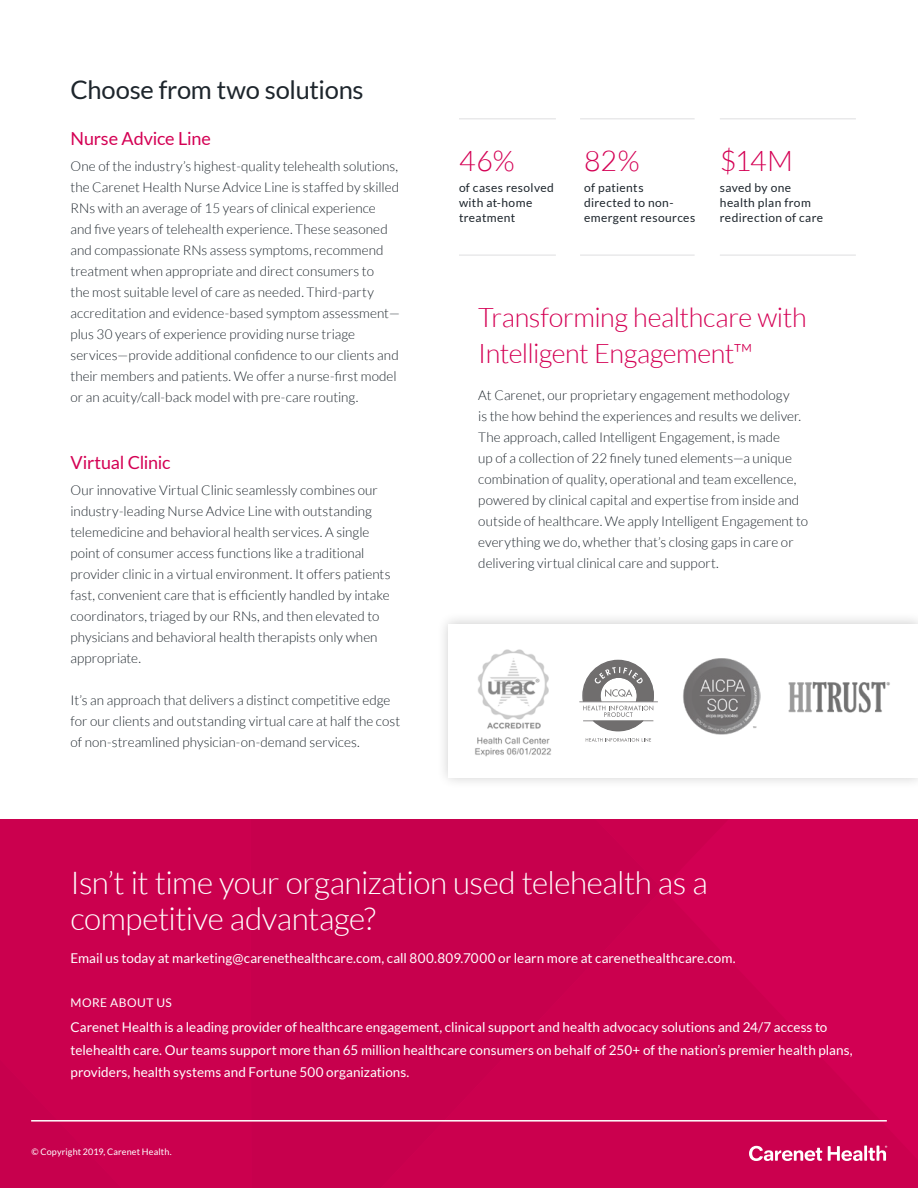
<style>
.page{position:relative;width:918px;height:1188px;background:#fff}
.page>*{position:absolute;margin:0;border:0;box-sizing:border-box;transform-origin:0 0}
.t1{font:300 31.5px/36px "Lato";letter-spacing:-.015em;color:#fff}
.t2{font:300 28.5px "Lato";letter-spacing:.01em;color:#d40054}
.t3{font:300 27px/36px "Lato";letter-spacing:-.015em;color:#d40054}
.t4{font:25.5px "Lato";letter-spacing:-.01em;color:#1d252c}
.t5{font:18px "Lato";letter-spacing:-.015em;color:#d40054}
.t6{font:300 13.5px/21px "Lato";color:#1d252c}
.t7{font:13.5px/22.5px "Lato";color:#fff}
.t8{font:12px/15px "Lato";letter-spacing:.03em;color:#1d252c}
.t9{font:12px "Lato";letter-spacing:.04em;color:#fff}
.t10{font:9px "Lato";letter-spacing:.015em;color:#fff}
</style>
<div class="page">
<div style="left:0;top:819px;width:250px;height:70px;background:#cb004e"></div>
<div style="left:0;top:889px;width:250px;height:299px;background:#cb004e"></div>
<div style="left:250px;top:819px;width:413px;height:70px;background:#c7004d"></div>
<div style="left:663px;top:819px;width:255px;height:70px;background:#d20053"></div>
<div style="left:252px;top:889px;width:666px;height:299px;background:#cb004e"></div>
<svg style="left:749px;top:1146px;width:73px;height:15px"></svg>
<svg style="left:828px;top:1146px;width:34px;height:15px"></svg>
<hr style="left:864px;top:1146px;width:3px;height:15px;background:#fff">
<svg style="left:868px;top:1146px;width:19px;height:15px"></svg>
<hr style="left:31px;top:1120px;width:856px;height:2px;background:#fff">
<hr style="left:459px;top:254px;width:97px;height:2px;background:#e9e9ea">
<hr style="left:720px;top:254px;width:136px;height:2px;background:#e9e9ea">
<hr style="left:580px;top:254px;width:115px;height:2px;background:#e9e9ea">
<hr style="left:459px;top:118px;width:97px;height:2px;background:#e9e9ea">
<hr style="left:720px;top:118px;width:136px;height:2px;background:#e9e9ea">
<hr style="left:580px;top:118px;width:115px;height:2px;background:#e9e9ea">
<div style="left:436px;top:612px;width:482px;height:177px;background:#000;opacity:.2"></div>
<div style="left:448px;top:624px;width:470px;height:153px;background:#fff"></div>
<svg style="left:586px;top:738px;width:65px;height:4px"></svg>
<hr style="left:579px;top:701px;width:79px;height:1px;background:#221f20">
<svg style="left:582px;top:660px;width:72px;height:71px"></svg>
<img style="left:683px;top:658px;width:77px;height:76px">
<img style="left:475px;top:649px;width:76px;height:108px">
<img style="left:788px;top:681px;width:102px;height:32px">
<h3 class="t4" style="left:70px;top:75px;width:295px">Choose from two solutions</h3>
<h3 class="t5" style="left:70px;top:129px;width:142px">Nurse Advice Line</h3>
<p class="t6" style="left:70px;top:156px;width:331px">One of the industry’s highest-quality telehealth solutions, the Carenet Health Nurse Advice Line is staffed by skilled RNs with an average of 15 years of clinical experience and five years of telehealth experience. These seasoned and compassionate RNs assess symptoms, recommend treatment when appropriate and direct consumers to<br>the most suitable level of care as needed. Third-party accreditation and evidence-based symptom assessment— plus 30 years of experience providing nurse triage services—provide additional confidence to our clients and their members and patients. We offer a nurse-first model or an acuity/call-back model with pre-care routing.</p>
<h3 class="t5" style="left:70px;top:453px;width:102px">Virtual Clinic</h3>
<p class="t6" style="left:70px;top:480px;width:322px">Our innovative Virtual Clinic seamlessly combines our industry-leading Nurse Advice Line with outstanding telemedicine and behavioral health services. A single point of consumer access functions like a traditional provider clinic in a virtual environment. It offers patients fast, convenient care that is efficiently handled by intake coordinators, triaged by our RNs, and then elevated to physicians and behavioral health therapists only when appropriate.</p>
<p class="t6" style="left:70px;top:690px;width:331px">It’s an approach that delivers a distinct competitive edge for our clients and outstanding virtual care at half the cost of non-streamlined physician-on-demand services.</p>
<h2 class="t2" style="left:459px;top:146px;width:57px">46%</h2>
<p class="t8" style="left:459px;top:180px;width:97px">of cases resolved with at-home treatment</p>
<h2 class="t2" style="left:584px;top:146px;width:57px">82%</h2>
<p class="t8" style="left:584px;top:180px;width:113px">of patients<br>directed to non&shy;emergent resources</p>
<h2 class="t2" style="left:720px;top:146px;width:75px">$14M</h2>
<p class="t8" style="left:720px;top:180px;width:105px">saved by one health plan from redirection of care</p>
<h3 class="t3" style="left:478px;top:299px;width:330px">Transforming healthcare with<br>Intelligent Engagement™</h3>
<p class="t6" style="left:478px;top:385px;width:331px">At Carenet, our proprietary engagement methodology<br>is the how behind the experiences and results we deliver.<br>The approach, called Intelligent Engagement, is made<br>up of a collection of 22 finely tuned elements—a unique combination of quality, operational and team excellence, powered by clinical capital and expertise from inside and outside of healthcare. We apply Intelligent Engagement to everything we do, whether that’s closing gaps in care or delivering virtual clinical care and support.</p>
<h1 class="t1" style="left:70px;top:865px;width:639px">Isn’t it time your organization used telehealth as a competitive advantage?</h1>
<p class="t7" style="left:70px;top:947px;width:667px">Email us today at marketing@carenethealthcare.com, call 800.809.7000 or learn more at carenethealthcare.com.</p>
<p class="t9" style="left:70px;top:996px;width:103px">MORE ABOUT US</p>
<p class="t7" style="left:70px;top:1016px;width:784px">Carenet Health is a leading provider of healthcare engagement, clinical support and health advocacy solutions and 24/7 access to telehealth care. Our teams support more than 65 million healthcare consumers on behalf of 250+ of the nation’s premier health plans, providers, health systems and Fortune 500 organizations.</p>
<p class="t10" style="left:32px;top:1147px;width:142px">© Copyright 2019, Carenet Health.</p>
</div>
